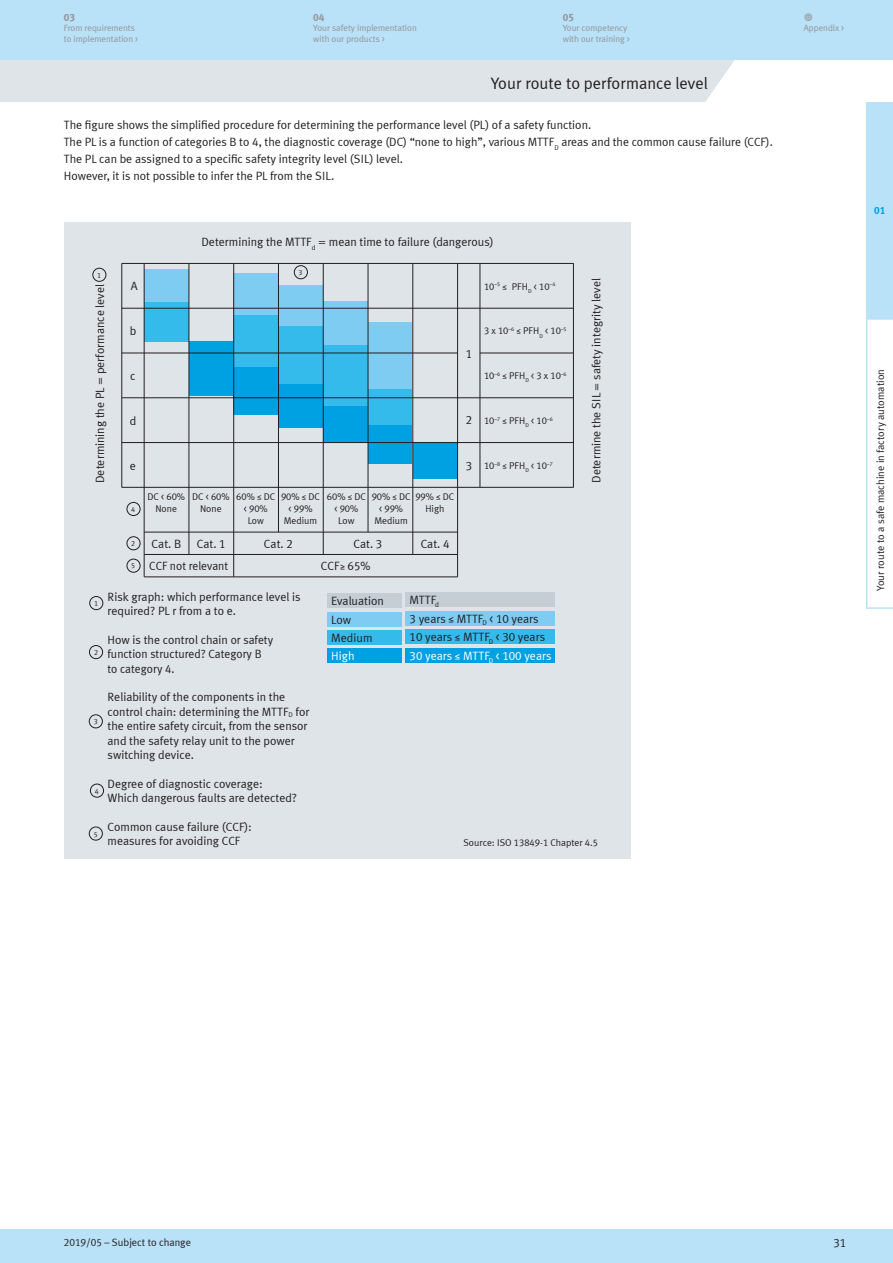
<style>
.page{position:relative;width:893px;height:1263px;background:#fff}
.page>*{position:absolute;margin:0;border:0;box-sizing:border-box;transform-origin:0 0}
.t1{font:16.5px "Meta Plus LF";color:#231f20}
.t2{font:12px/14.4px "Meta Plus LF";color:#231f20}
.t3{font:12px/18.6px "Meta Plus LF";color:#fff}
.t4{font:10.5px "Meta Plus LF";color:#231f20}
.t5{font:700 10.5px "Meta Plus LF";color:#939598}
.t6{font:700 10.5px "Meta Plus LF";color:#00a1e3}
.t7{font:9.75px/12px "Meta Plus LF";color:#231f20;text-align:center}
.t8{font:9px/10.5px "Meta Plus LF";color:#939598}
.t9{font:7.5px "Meta Plus LF";color:#231f20}
.s1{color:#231f20}
</style>
<div class="page">
<div style="left:0;top:60px;width:735px;height:42px;background:#dfe4e8"></div>
<div style="left:1px;top:1229px;width:892px;height:34px;background:#b9e1f7"></div>
<div style="left:64px;top:222px;width:566px;height:637px;background:#dfe4e8"></div>
<hr style="left:144px;top:532px;width:314px;height:1px;background:#231f20">
<hr style="left:144px;top:576px;width:314px;height:1px;background:#231f20">
<hr style="left:144px;top:554px;width:314px;height:1px;background:#231f20">
<div style="left:144px;top:269px;width:45px;height:33px;background:#7fccf2"></div>
<div style="left:144px;top:302px;width:45px;height:39px;background:#35baec"></div>
<div style="left:189px;top:341px;width:44px;height:55px;background:#00a1e3"></div>
<div style="left:234px;top:273px;width:44px;height:42px;background:#7fccf2"></div>
<div style="left:234px;top:315px;width:44px;height:52px;background:#35baec"></div>
<div style="left:234px;top:367px;width:44px;height:48px;background:#00a1e3"></div>
<div style="left:278px;top:286px;width:45px;height:40px;background:#7fccf2"></div>
<div style="left:279px;top:326px;width:44px;height:59px;background:#35baec"></div>
<div style="left:279px;top:385px;width:44px;height:43px;background:#00a1e3"></div>
<div style="left:324px;top:301px;width:44px;height:44px;background:#7fccf2"></div>
<div style="left:324px;top:345px;width:44px;height:61px;background:#35baec"></div>
<div style="left:324px;top:406px;width:44px;height:36px;background:#00a1e3"></div>
<div style="left:368px;top:322px;width:44px;height:67px;background:#7fccf2"></div>
<div style="left:368px;top:389px;width:44px;height:35px;background:#35baec"></div>
<div style="left:368px;top:424px;width:44px;height:39px;background:#00a1e3"></div>
<div style="left:413px;top:442px;width:45px;height:37px;background:#00a1e3"></div>
<div style="left:89px;top:596px;width:14px;height:14px;border:1px solid #231f20;border-radius:50%"></div>
<div style="left:92px;top:268px;width:14px;height:14px;border:1px solid #231f20;border-radius:50%"></div>
<div style="left:89px;top:645px;width:14px;height:14px;border:1px solid #231f20;border-radius:50%"></div>
<div style="left:127px;top:536px;width:13px;height:14px;border:1px solid #231f20;border-radius:50%"></div>
<div style="left:89px;top:714px;width:14px;height:14px;border:1px solid #231f20;border-radius:50%"></div>
<div style="left:294px;top:265px;width:14px;height:14px;border:1px solid #231f20;border-radius:50%"></div>
<div style="left:90px;top:784px;width:14px;height:13px;border:1px solid #231f20;border-radius:50%"></div>
<div style="left:127px;top:502px;width:13px;height:14px;border:1px solid #231f20;border-radius:50%"></div>
<div style="left:89px;top:827px;width:14px;height:13px;border:1px solid #231f20;border-radius:50%"></div>
<div style="left:127px;top:559px;width:13px;height:13px;border:1px solid #231f20;border-radius:50%"></div>
<div style="left:327px;top:593px;width:75px;height:15px;background:#c4ced4"></div>
<div style="left:327px;top:612px;width:75px;height:14px;background:#7fccf2"></div>
<div style="left:405px;top:610px;width:150px;height:15px;background:#7fccf2"></div>
<div style="left:327px;top:630px;width:75px;height:15px;background:#35baec"></div>
<div style="left:327px;top:648px;width:75px;height:15px;background:#00a1e3"></div>
<div style="left:405px;top:592px;width:150px;height:15px;background:#c4ced4"></div>
<div style="left:405px;top:629px;width:150px;height:15px;background:#35baec"></div>
<div style="left:405px;top:648px;width:150px;height:15px;background:#00a1e3"></div>
<hr style="left:122px;top:308px;width:452px;height:1px;background:#231f20">
<hr style="left:122px;top:353px;width:336px;height:1px;background:#231f20">
<hr style="left:122px;top:397px;width:452px;height:1px;background:#231f20">
<hr style="left:122px;top:442px;width:452px;height:1px;background:#231f20">
<hr style="left:122px;top:487px;width:452px;height:1px;background:#231f20">
<hr style="left:122px;top:263px;width:452px;height:1px;background:#231f20">
<hr style="left:480px;top:263px;width:1px;height:224px;background:#231f20">
<hr style="left:573px;top:263px;width:1px;height:224px;background:#231f20">
<hr style="left:121px;top:263px;width:1px;height:224px;background:#231f20">
<hr style="left:189px;top:263px;width:1px;height:291px;background:#231f20">
<hr style="left:233px;top:263px;width:1px;height:314px;background:#231f20">
<hr style="left:278px;top:263px;width:1px;height:269px;background:#231f20">
<hr style="left:323px;top:263px;width:1px;height:291px;background:#231f20">
<hr style="left:368px;top:263px;width:1px;height:269px;background:#231f20">
<hr style="left:412px;top:263px;width:1px;height:291px;background:#231f20">
<hr style="left:457px;top:263px;width:1px;height:314px;background:#231f20">
<hr style="left:144px;top:263px;width:1px;height:314px;background:#231f20">
<hr style="left:480px;top:353px;width:93px;height:1px;background:#231f20">
<div style="left:1px;top:0;width:892px;height:60px;background:#b9e1f7"></div>
<div style="left:867px;top:102px;width:26px;height:217px;background:#b9e1f7"></div>
<hr style="left:866px;top:320px;width:1px;height:287px;background:#b9e1f7">
<hr style="left:866px;top:607px;width:27px;height:2px;background:#b9e1f7">
<hr style="left:866px;top:102px;width:1px;height:216px;background:#b9e1f7">
<hr style="left:866px;top:318px;width:27px;height:2px;background:#b9e1f7">
<p class="t5" style="left:64px;top:10px;width:13px">03</p>
<p class="t8" style="left:64px;top:22px;width:76px">From requirements to implementation &gt;</p>
<p class="t8" style="left:804px;top:23px;width:42px">Appendix &gt;</p>
<p class="t5" style="left:313px;top:10px;width:13px">04</p>
<p class="t8" style="left:313px;top:22px;width:105px">Your safety implementation with our products &gt;</p>
<p class="t5" style="left:563px;top:10px;width:13px">05</p>
<p class="t8" style="left:563px;top:22px;width:69px">Your competency with our training &gt;</p>
<h1 class="t1" style="left:491px;top:74px;width:219px">Your route to performance level</h1>
<p class="t2" style="left:64px;top:116px;width:711px;line-height:17.1px">The figure shows the simplified procedure for determining the performance level (PL) of a safety function.<br>The PL is a function of categories B to 4, the diagnostic coverage (DC) “none to high”, various MTTF<sub>D</sub> areas and the common cause failure (CCF).<br>The PL can be assigned to a specific safety integrity level (SIL) level.<br>However, it is not possible to infer the PL from the SIL.</p>
<p class="t2" style="left:201px;top:234px;width:294px">Determining the MTTF<sub>d</sub> = mean time to failure (dangerous)</p>
<p class="t9" style="left:299px;top:268px;width:6px">3</p>
<p class="t9" style="left:97px;top:271px;width:6px">1</p>
<p class="t2" style="left:92px;top:483px;width:200px;rotate:-90deg">Determining the PL = performance level</p>
<p class="t2" style="left:589px;top:483px;width:206px;rotate:-90deg">Determine the SIL = safety integrity level</p>
<p class="t2" style="left:131px;top:279px;width:8px">A</p>
<p class="t2" style="left:130px;top:324px;width:8px">b</p>
<p class="t2" style="left:130px;top:368px;width:7px">c</p>
<p class="t2" style="left:130px;top:413px;width:8px">d</p>
<p class="t2" style="left:130px;top:458px;width:8px">e</p>
<p class="t7" style="left:484px;top:280px;width:73px">10<sup>–5</sup> ≤ PFH<sub>D</sub> &lt; 10<sup>–4</sup></p>
<p class="t7" style="left:484px;top:325px;width:84px">3 x 10<sup>–6</sup> ≤ PFH<sub>D</sub> &lt; 10<sup>–5</sup></p>
<p class="t7" style="left:484px;top:370px;width:84px">10<sup>–6</sup> ≤ PFH<sub>D</sub> &lt; 3 x 10<sup>–6</sup></p>
<p class="t7" style="left:484px;top:414px;width:70px">10<sup>–7</sup> ≤ PFH<sub>D</sub> &lt; 10<sup>–6</sup></p>
<p class="t7" style="left:484px;top:459px;width:70px">10<sup>–8</sup> ≤ PFH<sub>D</sub> &lt; 10<sup>–7</sup></p>
<p class="t2" style="left:466px;top:346px;width:8px">1</p>
<p class="t2" style="left:466px;top:412px;width:8px">2</p>
<p class="t2" style="left:466px;top:458px;width:8px">3</p>
<p class="t9" style="left:94px;top:599px;width:6px">1</p>
<p class="t9" style="left:94px;top:648px;width:6px">2</p>
<p class="t9" style="left:94px;top:717px;width:6px">3</p>
<p class="t9" style="left:95px;top:786px;width:6px">4</p>
<p class="t9" style="left:94px;top:829px;width:6px">5</p>
<p class="t9" style="left:131px;top:505px;width:6px">4</p>
<p class="t9" style="left:131px;top:539px;width:6px">2</p>
<p class="t9" style="left:131px;top:561px;width:6px">5</p>
<p class="t7" style="left:236px;top:490px;width:40px">60% ≤ DC &lt; 90%<br>Low</p>
<p class="t7" style="left:281px;top:490px;width:40px">90% ≤ DC &lt; 99%<br>Medium</p>
<p class="t7" style="left:372px;top:490px;width:40px">90% ≤ DC &lt; 99%<br>Medium</p>
<p class="t2" style="left:354px;top:536px;width:30px">Cat. 3</p>
<p class="t7" style="left:327px;top:490px;width:40px">60% ≤ DC &lt; 90%<br>Low</p>
<p class="t7" style="left:415px;top:490px;width:40px">99% ≤ DC<br>High</p>
<p class="t7" style="left:147px;top:490px;width:39px">DC &lt; 60%<br>None</p>
<p class="t7" style="left:192px;top:490px;width:39px">DC &lt; 60%<br>None</p>
<p class="t2" style="left:149px;top:532px;width:80px;line-height:22.4px">Cat. B<br>CCF not relevant</p>
<p class="t2" style="left:197px;top:536px;width:30px">Cat. 1</p>
<p class="t2" style="left:421px;top:536px;width:30px">Cat. 4</p>
<p class="t2" style="left:264px;top:536px;width:30px">Cat. 2</p>
<p class="t2" style="left:321px;top:559px;width:51px">CCF 65%</p>
<p class="t2" style="left:108px;top:589px;width:194px">Risk graph: which performance level is required? PL r from a to e.</p>
<p class="t2" style="left:108px;top:632px;width:167px">How is the control chain or safety function structured? Category B to category 4.</p>
<p class="t2" style="left:108px;top:690px;width:203px">Reliability of the components in the control chain: determining the MTTF<sub>D</sub> for the entire safety circuit, from the sensor and the safety relay unit to the power switching device.</p>
<p class="t2" style="left:108px;top:776px;width:191px">Degree of diagnostic coverage:<br>Which dangerous faults are detected?</p>
<p class="t2" style="left:108px;top:819px;width:146px">Common cause failure (CCF): measures for avoiding CCF</p>
<p class="t2" style="left:331px;top:591px;width:54px;line-height:18.6px">Evaluation<br>Low</p>
<p class="t2" style="left:331px;top:631px;width:43px">Medium</p>
<p class="t3" style="left:331px;top:646px;width:25px">High</p>
<p class="t2" style="left:410px;top:592px;width:31px">MTTF<sub>d</sub></p>
<p class="t3" style="left:410px;top:628px;width:143px"><span class="s1">10 years ≤ MTTF</span><sub>D</sub> <span class="s1">&lt; 30 years<br></span>30 years ≤ MTTF<sub>D</sub> &lt; 100 years</p>
<p class="t2" style="left:410px;top:611px;width:131px">3 years ≤ MTTF<sub>D</sub> &lt; 10 years</p>
<p class="t7" style="left:463px;top:836px;width:136px">Source: ISO 13849-1 Chapter 4.5</p>
<p class="t6" style="left:874px;top:204px;width:13px">01</p>
<p class="t4" style="left:874px;top:591px;width:223px;rotate:-90deg">Your route to a safe machine in factory automation</p>
<p class="t4" style="left:64px;top:1236px;width:129px">2019/05 – Subject to change</p>
<p class="t2" style="left:833px;top:1235px;width:14px">31</p>
</div>
